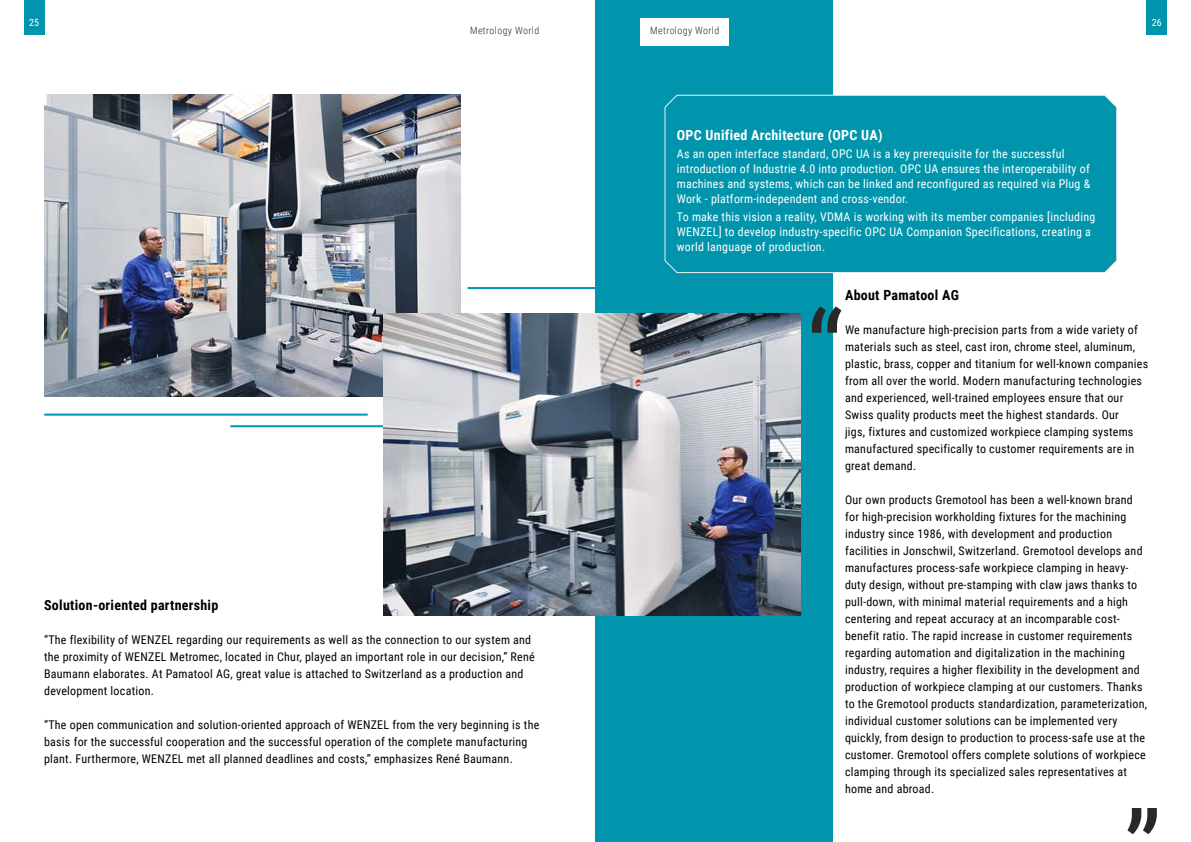
<style>
.page{position:relative;width:1191px;height:842px;background:#fff}
.page>*{position:absolute;margin:0;border:0;box-sizing:border-box;transform-origin:0 0}
.t1{font:111.3px "Roboto Condensed";color:#282827}
.t2{font:700 14px "Roboto Condensed";letter-spacing:.02em;color:#000}
.t3{font:700 14px "Roboto Condensed";letter-spacing:.02em;color:#fff}
.t4{font:12px/17px "Roboto Condensed";letter-spacing:.02em;color:#000}
.t5{font:12px/15px "Roboto Condensed";letter-spacing:.02em;color:#fff}
.t6{font:300 10px "Roboto Condensed";letter-spacing:.04em;color:#282827}
.t7{font:10px "Roboto Condensed";color:#fff}
</style>
<div class="page">
<hr style="left:467px;top:287px;width:324px;height:2px;background:#0095ad">
<hr style="left:230px;top:425px;width:324px;height:2px;background:#0095ad">
<img style="left:44px;top:95px;width:416px;height:302px">
<div style="left:595px;top:0;width:237px;height:842px;background:#0095ad"></div>
<img style="left:384px;top:313px;width:416px;height:303px">
<hr style="left:44px;top:414px;width:324px;height:2px;background:#0095ad">
<div style="left:664px;top:94px;width:453px;height:180px;background:#0095ad"></div>
<div style="left:640px;top:19px;width:89px;height:27px;background:#fff"></div>
<div style="left:1146px;top:0;width:20px;height:34px;background:#0095ad"></div>
<div style="left:24px;top:0;width:20px;height:34px;background:#0095ad"></div>
<p class="t7" style="left:29px;top:16px;width:11px">25</p>
<p class="t6" style="left:470px;top:23px;width:71px">Metrology World</p>
<p class="t6" style="left:650px;top:23px;width:71px">Metrology World</p>
<p class="t3" style="left:677px;top:125px;width:207px">OPC Unified Architecture (OPC UA)</p>
<p class="t5" style="left:677px;top:146px;width:415px">As an open interface standard, OPC UA is a key prerequisite for the successful introduction of Industrie 4.0 into production. OPC UA ensures the interoperability of machines and systems, which can be linked and reconfigured as required via Plug &amp; Work - platform-independent and cross-vendor.</p>
<p class="t5" style="left:677px;top:209px;width:420px">To make this vision a reality, VDMA is working with its member companies [including<br>WENZEL] to develop industry-specific OPC UA Companion Specifications, creating a world language of production.</p>
<p class="t7" style="left:1151px;top:16px;width:11px">26</p>
<p class="t2" style="left:44px;top:595px;width:176px">Solution-oriented partnership</p>
<p class="t4" style="left:44px;top:631px;width:492px">“The flexibility of WENZEL regarding our requirements as well as the connection to our system and the proximity of WENZEL Metromec, located in Chur, played an important role in our decision,” René Baumann elaborates. At Pamatool AG, great value is attached to Switzerland as a production and development location.</p>
<p class="t4" style="left:44px;top:716px;width:496px">“The open communication and solution-oriented approach of WENZEL from the very beginning is the basis for the successful cooperation and the successful operation of the complete manufacturing plant. Furthermore, WENZEL met all planned deadlines and costs,” emphasizes René Baumann.</p>
<p class="t2" style="left:845px;top:285px;width:115px">About Pamatool AG</p>
<p class="t4" style="left:845px;top:320px;width:305px">We manufacture high-precision parts from a wide variety of materials such as steel, cast iron, chrome steel, aluminum, plastic, brass, copper and titanium for well-known companies from all over the world. Modern manufacturing technologies and experienced, well-trained employees ensure that our Swiss quality products meet the highest standards. Our<br>jigs, fixtures and customized workpiece clamping systems manufactured specifically to customer requirements are in great demand.</p>
<p class="t4" style="left:845px;top:490px;width:304px">Our own products Gremotool has been a well-known brand for high-precision workholding fixtures for the machining industry since 1986, with development and production facilities in Jonschwil, Switzerland. Gremotool develops and manufactures process-safe workpiece clamping in heavy&shy;duty design, without pre-stamping with claw jaws thanks to pull-down, with minimal material requirements and a high centering and repeat accuracy at an incomparable cost&shy;benefit ratio. The rapid increase in customer requirements regarding automation and digitalization in the machining industry, requires a higher flexibility in the development and production of workpiece clamping at our customers. Thanks to the Gremotool products standardization, parameterization, individual customer solutions can be implemented very quickly, from design to production to process-safe use at the customer. Gremotool offers complete solutions of workpiece clamping through its specialized sales representatives at home and abroad.</p>
<h1 class="t1" style="left:806px;top:273px;width:39px">“</h1>
<h1 class="t1" style="left:1162px;top:867px;width:39px;rotate:-180deg">“</h1>
</div>
